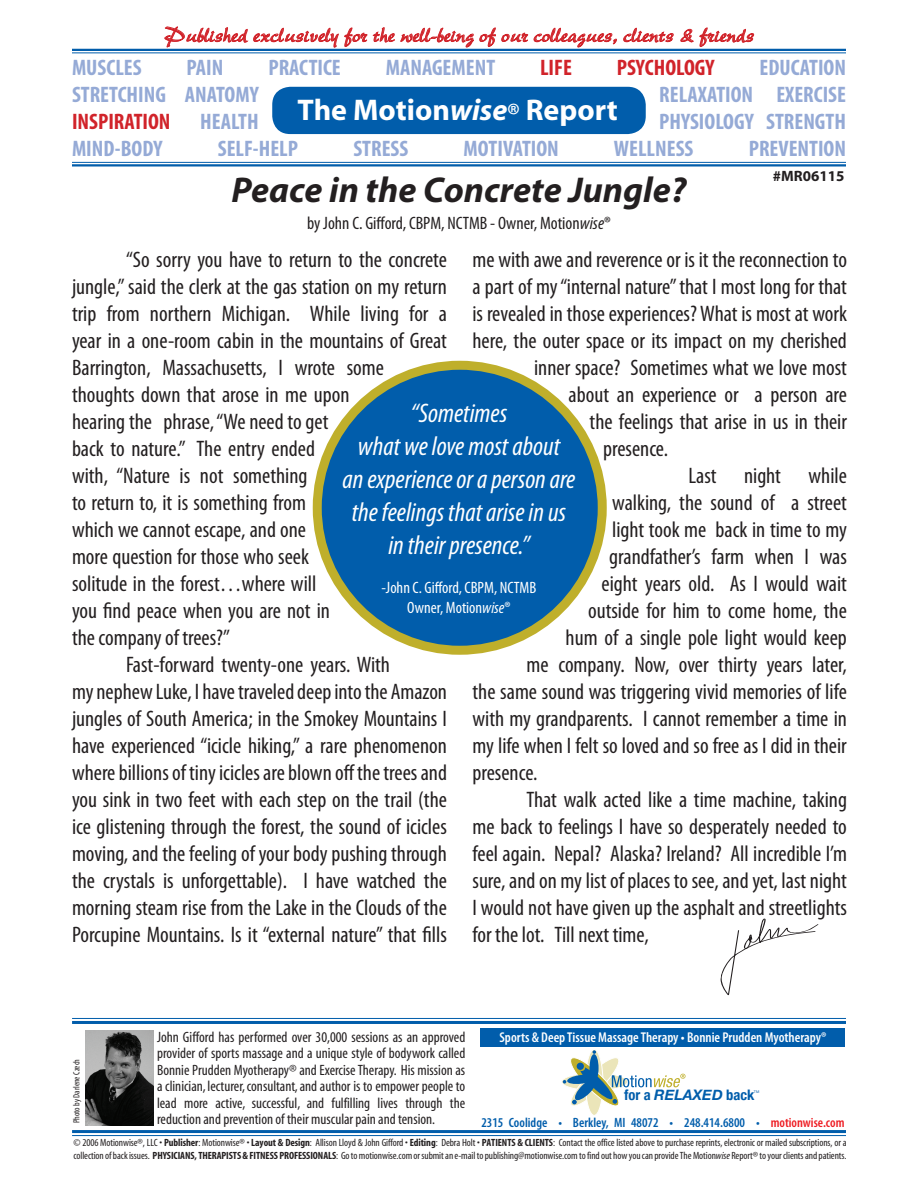
<style>
.page{position:relative;width:918px;height:1188px;background:#fff}
.page>*{position:absolute;margin:0;border:0;box-sizing:border-box;transform-origin:0 0}
.t1{font:italic 700 36px "Myriad Pro";color:#231f20}
.t2{font:700 30px "Myriad";color:#fff}
.t3{font:italic condensed 27px/33px "Myriad Pro";color:#fff;text-align:center}
.t4{font:condensed 22.5px/27px "Myriad Pro";color:#231f20;text-align:justify}
.t5{font:700 condensed 22.5px "Myriad Pro";color:#95aad6}
.t6{font:22.5px "New Berolina";color:#d1232a}
.t7{font:700 condensed 22.5px "Myriad Pro";color:#d1232a}
.t8{font:condensed 18px "Myriad Pro";color:#231f20}
.t9{font:condensed 16.5px "Myriad Pro";color:#fff}
.t10{font:condensed 15px/16.5px "Myriad";color:#231f20;text-align:justify}
.t11{font:700 15px "Myriad Pro";color:#231f20}
.t12{font:700 condensed 14.55px "Helvetica Neue";color:#015dab}
.t13{font:600 condensed 14.25px "Myriad Pro";color:#fff}
.t14{font:600 condensed 13.5px "Myriad Pro";color:#015dab}
.t15{font:condensed 10.5px/13.5px "Myriad";letter-spacing:-.01em;color:#231f20}
.t16{font:condensed 9px "Myriad Pro";color:#231f20}
.t17{font:3.75px "Helvetica Neue";color:#015dab}
.s1{font-style:italic}
.s2{font-size:24px}
.s3{font-weight:700}
.s4{font-style:italic;font-stretch:normal}
.s5{color:#ee1d23}
</style>
<div class="page">
<svg style="left:720px;top:918px;width:99px;height:77px"></svg>
<div style="left:272px;top:87px;width:374px;height:47px;background:#015dab;border-radius:18px"></div>
<svg style="left:164px;top:26px;width:203px;height:21px"></svg>
<svg style="left:373px;top:27px;width:155px;height:20px"></svg>
<svg style="left:534px;top:28px;width:83px;height:19px"></svg>
<svg style="left:623px;top:28px;width:51px;height:14px"></svg>
<svg style="left:681px;top:29px;width:13px;height:13px"></svg>
<svg style="left:700px;top:28px;width:54px;height:19px"></svg>
<hr style="left:72px;top:162px;width:774px;height:1px;background:#015dab">
<hr style="left:72px;top:164px;width:774px;height:3px;background:#015dab">
<hr style="left:72px;top:49px;width:774px;height:2px;background:#015dab">
<hr style="left:72px;top:53px;width:774px;height:1px;background:#015dab">
<div style="left:481px;top:1029px;width:364px;height:18px;background:#015dab"></div>
<div style="left:561px;top:1073px;width:67px;height:18px;border:1px solid #fff;border-radius:50%"></div>
<svg style="left:585px;top:1049px;width:18px;height:66px"></svg>
<div style="left:585px;top:1049px;width:18px;height:67px;border:1px solid #fff;border-radius:50%"></div>
<svg style="left:563px;top:1050px;width:123px;height:60px"></svg>
<hr style="left:72px;top:1018px;width:774px;height:1px;background:#015dab">
<hr style="left:72px;top:1021px;width:774px;height:3px;background:#015dab">
<hr style="left:72px;top:1130px;width:774px;height:3px;background:#015dab">
<hr style="left:72px;top:1135px;width:774px;height:1px;background:#015dab">
<img style="left:86px;top:1031px;width:67px;height:94px">
<div style="left:317px;top:365px;width:285px;height:285px;background:#015dab;border-radius:50%"></div>
<div style="left:313px;top:361px;width:294px;height:294px;border:9px solid #bfaf2b;border-radius:50%"></div>
<p class="t6" style="left:164px;top:21px;width:591px">Published exclusively for the well-being of our colleagues, clients &amp; friends</p>
<p class="t5" style="left:72px;top:54px;width:71px">MUSCLES</p>
<p class="t5" style="left:187px;top:54px;width:38px">PAIN</p>
<p class="t5" style="left:268px;top:54px;width:74px">PRACTICE</p>
<p class="t5" style="left:386px;top:54px;width:111px">MANAGEMENT</p>
<p class="t7" style="left:540px;top:54px;width:33px">LIFE</p>
<p class="t7" style="left:617px;top:54px;width:99px">PSYCHOLOGY</p>
<p class="t5" style="left:760px;top:54px;width:88px">EDUCATION</p>
<p class="t5" style="left:72px;top:81px;width:188px">STRETCHING ANATOMY</p>
<p class="t5" style="left:659px;top:81px;width:188px">RELAXATION EXERCISE</p>
<p class="t7" style="left:72px;top:108px;width:100px">INSPIRATION</p>
<p class="t5" style="left:200px;top:108px;width:60px">HEALTH</p>
<p class="t5" style="left:659px;top:108px;width:188px">PHYSIOLOGY STRENGTH</p>
<p class="t5" style="left:72px;top:135px;width:92px">MIND-BODY</p>
<p class="t5" style="left:218px;top:135px;width:82px">SELF-HELP</p>
<p class="t5" style="left:353px;top:135px;width:56px">STRESS</p>
<p class="t5" style="left:464px;top:135px;width:97px">MOTIVATION</p>
<p class="t5" style="left:614px;top:135px;width:81px">WELLNESS</p>
<p class="t5" style="left:749px;top:135px;width:99px">PREVENTION</p>
<p class="t2" style="left:298px;top:94px;width:322px">The Motion<span class="s1">wise</span><span class="s2">®</span> Report</p>
<p class="t1" style="left:231px;top:167px;width:457px">Peace in the Concrete Jungle?</p>
<p class="t8" style="left:307px;top:212px;width:305px">by John C. Gifford, CBPM, NCTMB - Owner, Motion<span class="s1">wise</span>®</p>
<p class="t11" style="left:773px;top:166px;width:73px">#MR06115</p>
<p class="t4" style="left:72px;top:245px;width:377px;text-align:left;text-indent:54px">“So sorry you have to return to the concrete jungle,” said the clerk at the gas station on my return trip from northern Michigan. While living for a year in a one-room cabin in the mountains of Great Barrington, Massachusetts, I wrote some thoughts down that arose in me upon<br>hearing the phrase, “We need to get<br>back to nature.” The entry ended<br>with, “Nature is not something<br>to return to, it is something from<br>which we cannot escape, and one<br>more question for those who seek<br>solitude in the forest…where will<br>you find peace when you are not in<br>the company of trees?”</p>
<p class="t4" style="left:72px;top:650px;width:377px;text-align:center">Fast-forward twenty-one years. With<br>my nephew Luke, I have traveled deep into the Amazon jungles of South America; in the Smokey Mountains I have experienced “icicle hiking,” a rare phenomenon where billions of tiny icicles are blown off the trees and you sink in two feet with each step on the trail (the ice glistening through the forest, the sound of icicles moving, and the feeling of your body pushing through the crystals is unforgettable). I have watched the morning steam rise from the Lake in the Clouds of the Porcupine Mountains. Is it “external nature” that fills</p>
<p class="t4" style="left:472px;top:245px;width:376px">me with awe and reverence or is it the reconnection to</p>
<p class="t4" style="left:472px;top:272px;width:376px">a part of my “internal nature” that I most long for that</p>
<p class="t4" style="left:472px;top:299px;width:376px">is revealed in those experiences? What is most at work</p>
<p class="t4" style="left:472px;top:326px;width:376px">here, the outer space or its impact on my cherished</p>
<p class="t4" style="left:534px;top:353px;width:314px">inner space? Sometimes what we love most</p>
<p class="t4" style="left:569px;top:380px;width:280px">about an experience or a person are</p>
<p class="t4" style="left:590px;top:407px;width:259px">the feelings that arise in us in their</p>
<p class="t4" style="left:603px;top:434px;width:67px">presence.</p>
<p class="t4" style="left:688px;top:461px;width:160px">Last night while</p>
<p class="t4" style="left:612px;top:488px;width:236px">walking, the sound of a street</p>
<p class="t4" style="left:612px;top:515px;width:236px">light took me back in time to my</p>
<p class="t4" style="left:609px;top:542px;width:239px">grandfather’s farm when I was</p>
<p class="t4" style="left:602px;top:569px;width:247px">eight years old. As I would wait</p>
<p class="t4" style="left:588px;top:596px;width:260px">outside for him to come home, the</p>
<p class="t4" style="left:566px;top:623px;width:283px">hum of a single pole light would keep</p>
<p class="t4" style="left:527px;top:650px;width:322px">me company. Now, over thirty years later,</p>
<p class="t4" style="left:472px;top:677px;width:376px">the same sound was triggering vivid memories of life</p>
<p class="t4" style="left:472px;top:704px;width:376px">with my grandparents. I cannot remember a time in</p>
<p class="t4" style="left:472px;top:731px;width:376px">my life when I felt so loved and so free as I did in their</p>
<p class="t4" style="left:472px;top:758px;width:67px">presence.</p>
<p class="t4" style="left:472px;top:785px;width:376px;text-indent:54px">That walk acted like a time machine, taking me back to feelings I have so desperately needed to feel again. Nepal? Alaska? Ireland? All incredible I’m sure, and on my list of places to see, and yet, last night I would not have given up the asphalt and streetlights for the lot. Till next time,</p>
<p class="t3" style="left:343px;top:396px;width:234px">“Sometimes<br>what we love most about<br>an experience or a person are the feelings that arise in us</p>
<p class="t3" style="left:388px;top:528px;width:143px">in their presence.”</p>
<p class="t9" style="left:382px;top:578px;width:156px">-John C. Gifford, CBPM, NCTMB</p>
<p class="t9" style="left:407px;top:597px;width:105px">Owner, Motion<span class="s1">wise</span>®</p>
<p class="t10" style="left:157px;top:1029px;width:310px">John Gifford has performed over 30,000 sessions as an approved provider of sports massage and a unique style of bodywork called Bonnie Prudden Myotherapy® and Exercise Therapy. His mission as a clinician, lecturer, consultant, and author is to empower people to lead more active, successful, and fulfilling lives through the reduction and prevention of their muscular pain and tension.</p>
<p class="t15" style="left:73px;top:1136px;width:775px">© 2006 Motionwise®, LLC • <span class="s3">Publisher</span>: Motionwise® • <span class="s3">Layout &amp; Design</span>: Allison Lloyd &amp; John Gifford • <span class="s3">Editing</span>: Debra Holt • <span class="s3">PATIENTS &amp; CLIENTS</span>: Contact the office listed above to purchase reprints, electronic or mailed subscriptions, or a collection of back issues. <span class="s3">PHYSICIANS, THERAPISTS &amp; FITNESS PROFESSIONALS</span>: Go to motionwise.com or submit an e-mail to publishing@motionwise.com to find out how you can provide The Motion<span class="s1">wise</span> Report® to your clients and patients.</p>
<p class="t13" style="left:499px;top:1029px;width:328px">Sports &amp; Deep Tissue Massage Therapy • Bonnie Prudden Myotherapy®</p>
<p class="t16" style="left:71px;top:1123px;width:66px;rotate:-90deg">Photo by Darlene Czech</p>
<p class="t12" style="left:624px;top:1086px;width:132px">for a <span class="s4">RELAXED</span> back</p>
<p class="t17" style="left:754px;top:1090px;width:7px">TM</p>
<p class="t14" style="left:481px;top:1114px;width:365px">2315 Coolidge • Berkley, MI 48072 • 248.414.6800 • <span class="s5">motionwise.com</span></p>
</div>
